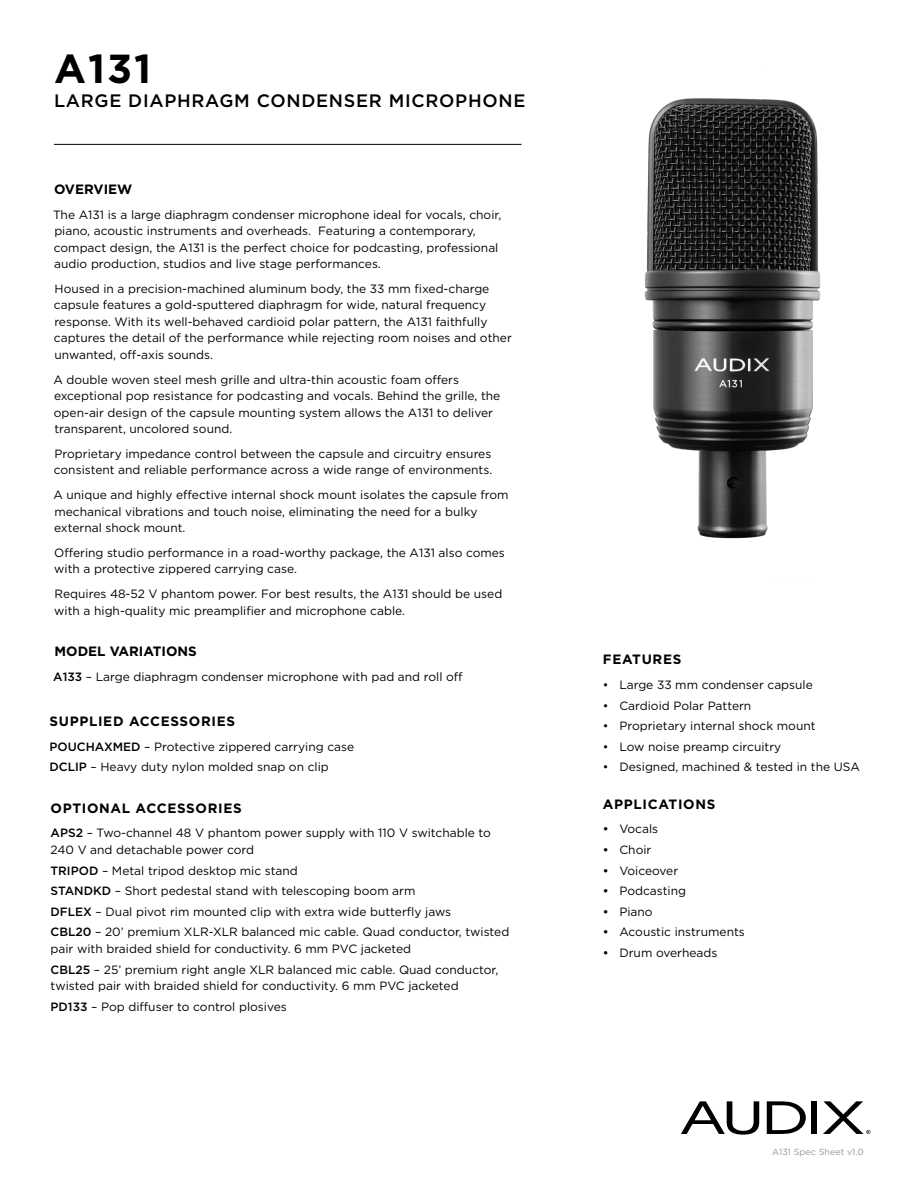
<style>
.page{position:relative;width:918px;height:1188px;background:#fff}
.page>*{position:absolute;margin:0;border:0;box-sizing:border-box;transform-origin:0 0}
.t1{font:700 40.5px "Gotham";color:#000}
.t2{font:500 18px "Gotham";letter-spacing:.04em;color:#000}
.t3{font:700 13.5px "Gotham";letter-spacing:.05em;color:#000}
.t4{font:700 13.5px "Gotham";color:#000}
.t5{font:12px/16.5px "Gotham";color:#000}
.t6{font:8.85px "Gotham";color:#939598}
.s1{font-weight:500}
</style>
<div class="page">
<svg style="left:681px;top:1101px;width:78px;height:34px"></svg>
<svg style="left:767px;top:1101px;width:39px;height:33px"></svg>
<div style="left:811px;top:1101px;width:6px;height:33px;background:#000"></div>
<svg style="left:823px;top:1101px;width:47px;height:33px"></svg>
<hr style="left:54px;top:144px;width:468px;height:1px;background:#000">
<img style="left:644px;top:98px;width:177px;height:441px">
<h1 class="t1" style="left:54px;top:41px;width:99px">A131</h1>
<h2 class="t2" style="left:54px;top:89px;width:473px">LARGE DIAPHRAGM CONDENSER MICROPHONE</h2>
<p class="t4" style="left:54px;top:180px;width:80px">OVERVIEW</p>
<p class="t5" style="left:53px;top:206px;width:450px">The A131 is a large diaphragm condenser microphone ideal for vocals, choir, piano, acoustic instruments and overheads. Featuring a contemporary, compact design, the A131 is the perfect choice for podcasting, professional audio production, studios and live stage performances.</p>
<p class="t5" style="left:54px;top:280px;width:460px">Housed in a precision-machined aluminum body, the 33 mm fixed-charge capsule features a gold-sputtered diaphragm for wide, natural frequency response. With its well-behaved cardioid polar pattern, the A131 faithfully captures the detail of the performance while rejecting room noises and other unwanted, off-axis sounds.</p>
<p class="t5" style="left:53px;top:371px;width:449px">A double woven steel mesh grille and ultra-thin acoustic foam offers exceptional pop resistance for podcasting and vocals. Behind the grille, the open-air design of the capsule mounting system allows the A131 to deliver transparent, uncolored sound.</p>
<p class="t5" style="left:54px;top:445px;width:440px">Proprietary impedance control between the capsule and circuitry ensures consistent and reliable performance across a wide range of environments.</p>
<p class="t5" style="left:53px;top:486px;width:457px">A unique and highly effective internal shock mount isolates the capsule from mechanical vibrations and touch noise, eliminating the need for a bulky external shock mount.</p>
<p class="t5" style="left:54px;top:544px;width:452px">Offering studio performance in a road-worthy package, the A131 also comes with a protective zippered carrying case.</p>
<p class="t5" style="left:54px;top:585px;width:450px">Requires 48-52 V phantom power. For best results, the A131 should be used with a high-quality mic preamplifier and microphone cable.</p>
<p class="t4" style="left:54px;top:642px;width:144px">MODEL VARIATIONS</p>
<p class="t5" style="left:53px;top:668px;width:411px"><span class="s1">A133</span> – Large diaphragm condenser microphone with pad and roll off</p>
<p class="t3" style="left:50px;top:712px;width:187px">SUPPLIED ACCESSORIES</p>
<p class="t5" style="left:50px;top:736px;width:306px;line-height:20.7px"><span class="s1">POUCHAXMED</span> – Protective zippered carrying case<br><span class="s1">DCLIP</span> – Heavy duty nylon molded snap on clip</p>
<p class="t3" style="left:51px;top:799px;width:193px">OPTIONAL ACCESSORIES</p>
<p class="t5" style="left:51px;top:825px;width:442px"><span class="s1">APS2</span> – Two-channel 48 V phantom power supply with 110 V switchable to<br>240 V and detachable power cord</p>
<p class="t5" style="left:51px;top:860px;width:460px;line-height:20.7px"><span class="s1">TRIPOD</span> – Metal tripod desktop mic stand<br><span class="s1">STANDKD</span> – Short pedestal stand with telescoping boom arm<br><span class="s1">DFLEX</span> – Dual pivot rim mounted clip with extra wide butterfly jaws<br><span class="s1">CBL20</span> – 20’ premium XLR-XLR balanced mic cable. Quad conductor, twisted</p>
<p class="t5" style="left:51px;top:938px;width:449px;line-height:20.7px">pair with braided shield for conductivity. 6 mm PVC jacketed<br><span class="s1">CBL25</span> – 25’ premium right angle XLR balanced mic cable. Quad conductor,</p>
<p class="t5" style="left:51px;top:975px;width:410px;line-height:20.7px">twisted pair with braided shield for conductivity. 6 mm PVC jacketed<br><span class="s1">PD133</span> – Pop diffuser to control plosives</p>
<p class="t3" style="left:603px;top:650px;width:80px">FEATURES</p>
<p class="t5" style="left:603px;top:676px;width:211px">• Large 33 mm condenser capsule</p>
<p class="t5" style="left:603px;top:697px;width:150px">• Cardioid Polar Pattern</p>
<p class="t5" style="left:603px;top:717px;width:214px">• Proprietary internal shock mount</p>
<p class="t5" style="left:603px;top:738px;width:180px">• Low noise preamp circuitry</p>
<p class="t5" style="left:603px;top:759px;width:258px">• Designed, machined &amp; tested in the USA</p>
<p class="t3" style="left:603px;top:795px;width:114px">APPLICATIONS</p>
<p class="t5" style="left:603px;top:820px;width:57px"><span class="s1">•</span> Vocals</p>
<p class="t5" style="left:603px;top:841px;width:50px"><span class="s1">•</span> Choir</p>
<p class="t5" style="left:603px;top:862px;width:77px"><span class="s1">•</span> Voiceover</p>
<p class="t5" style="left:603px;top:882px;width:85px"><span class="s1">•</span> Podcasting</p>
<p class="t5" style="left:603px;top:903px;width:51px"><span class="s1">•</span> Piano</p>
<p class="t5" style="left:603px;top:924px;width:144px"><span class="s1">•</span> Acoustic instruments</p>
<p class="t5" style="left:603px;top:944px;width:116px"><span class="s1">•</span> Drum overheads</p>
<p class="t6" style="left:772px;top:1146px;width:93px">A131 Spec Sheet v1.0</p>
</div>
